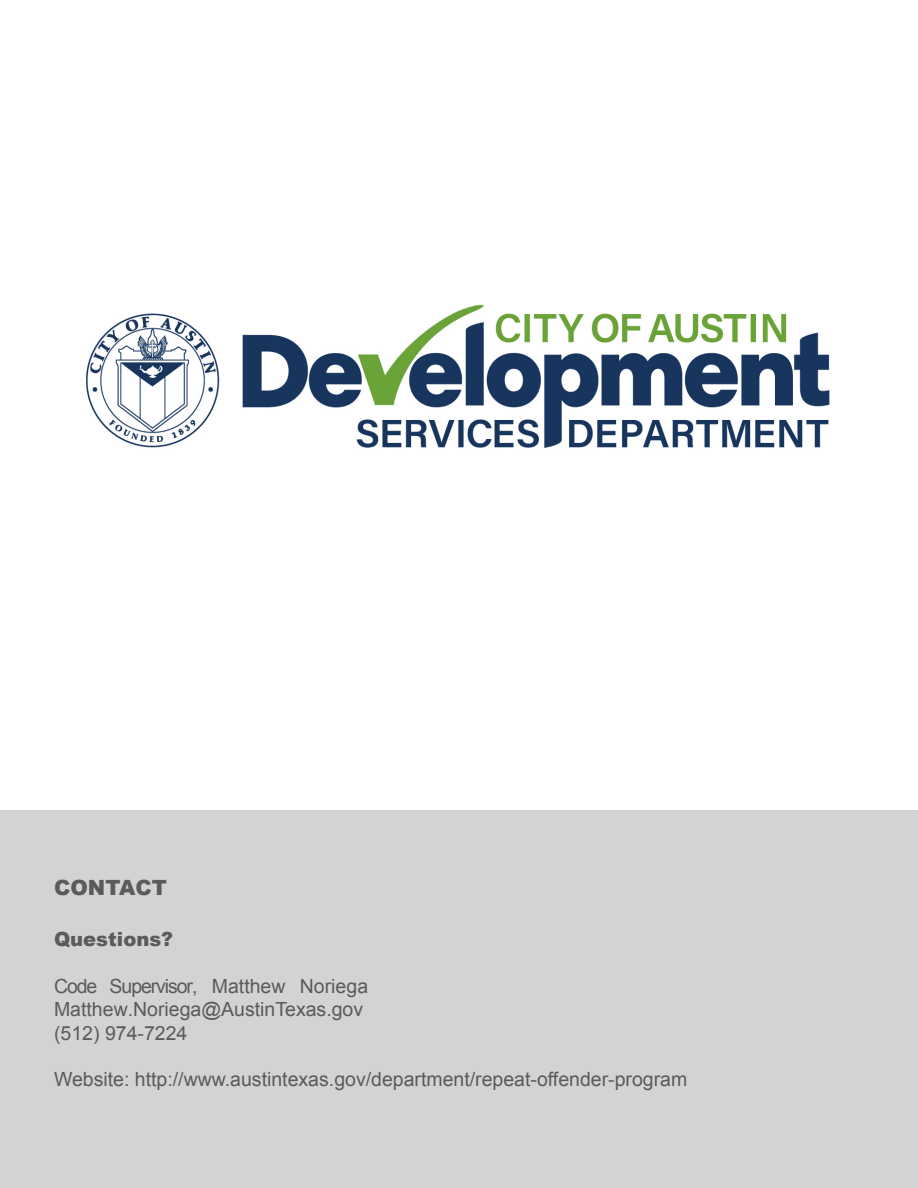
<style>
.page{position:relative;width:918px;height:1188px;background:#fff}
.page>*{position:absolute;margin:0;border:0;box-sizing:border-box;transform-origin:0 0}
.t1{font:900 21px "Arial";color:#595b5d}
.t2{font:19.5px/23.4px "Arial";color:#595b5d}
.t3{font:900 19.5px "Arial";color:#595b5d}
</style>
<div class="page">
<div style="left:0;top:810px;width:918px;height:378px;background:#d1d3d4"></div>
<img style="left:86px;top:304px;width:744px;height:144px">
<p class="t1" style="left:54px;top:872px;width:114px">CONTACT</p>
<p class="t3" style="left:54px;top:925px;width:121px">Questions?</p>
<p class="t2" style="left:54px;top:974px;width:316px">Code Supervisor, Matthew Noriega<br>Matthew.Noriega@AustinTexas.gov (512) 974-7224</p>
<p class="t2" style="left:54px;top:1068px;width:635px">Website: http://www.austintexas.gov/department/repeat-offender-program</p>
</div>
